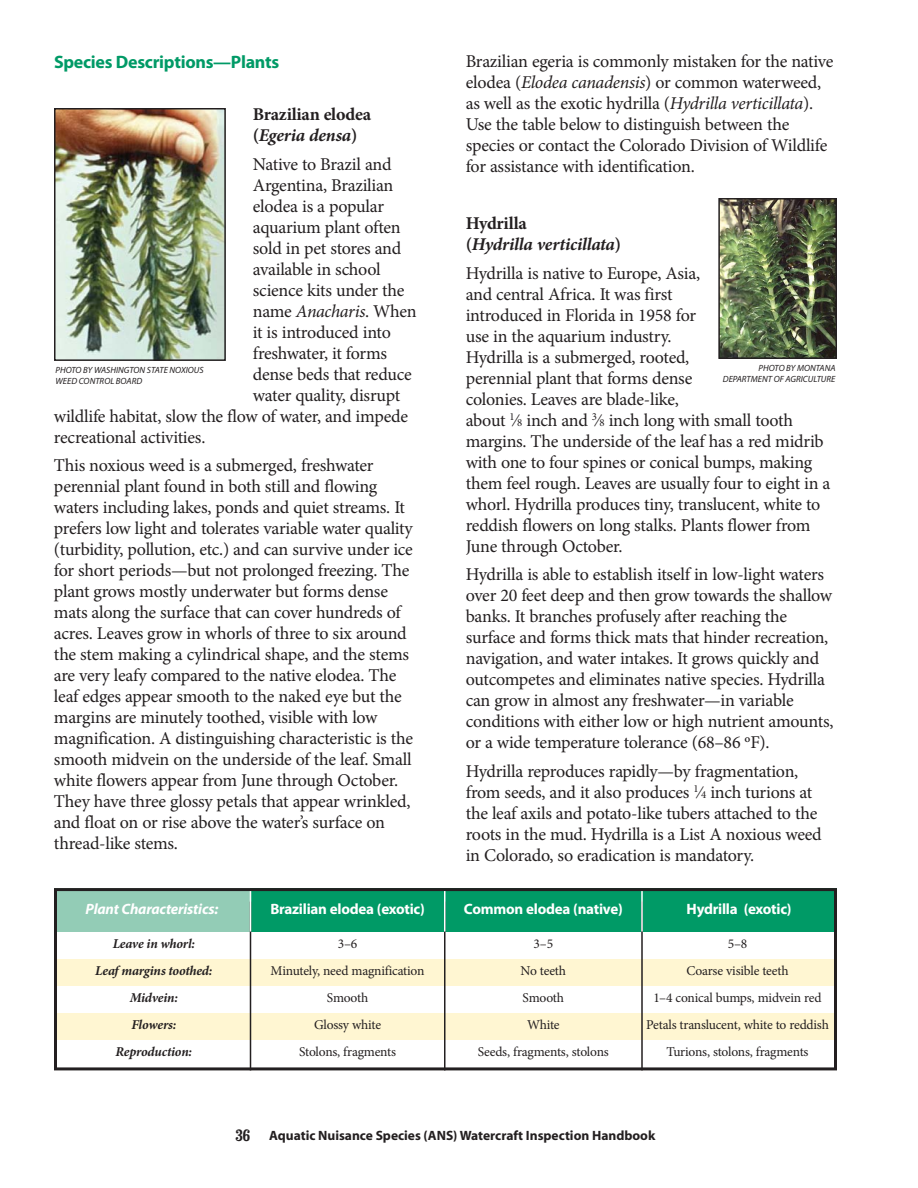
<style>
.page{position:relative;width:918px;height:1188px;background:#fff}
.page>*{position:absolute;margin:0;border:0;box-sizing:border-box;transform-origin:0 0}
.t1{font:18px/21px "Minion Pro";letter-spacing:-.015em;color:#231f20}
.t2{font:italic 700 18px/21px "Minion Pro";letter-spacing:-.015em;color:#231f20}
.t3{font:700 18px/21px "Minion Pro";letter-spacing:-.015em;color:#231f20}
.t4{font:700 18px "Myriad Pro";letter-spacing:-.015em;color:#009a66}
.t5{font:700 15px "Myriad Pro";letter-spacing:-.015em;color:#fff}
.t6{font:italic 700 15px "Myriad Pro";letter-spacing:-.015em;color:#fff}
.t7{font:13.5px/27px "Minion Pro";letter-spacing:-.015em;color:#231f20;text-align:center}
.t8{font:italic 700 13.5px/27px "Minion Pro";letter-spacing:-.015em;color:#231f20;text-align:center}
.t9{font:700 13.5px "Myriad";color:#231f20}
.t10{font:italic 9px/10.5px "Myriad Pro";color:#231f20}
.s1{font-style:italic}
.s2{font-style:normal}
.s3{font-size:10.8px}
.s4{font-family:"Clarendon";font-stretch:condensed;font-size:16.5px}
</style>
<div class="page">
<div style="left:54px;top:888px;width:783px;height:44px;background:#009a66"></div>
<div style="left:54px;top:888px;width:196px;height:44px;background:#93ccb6"></div>
<img style="left:57px;top:111px;width:166px;height:247px">
<div style="left:54px;top:108px;width:172px;height:253px;border:2px solid #231f20"></div>
<img style="left:721px;top:201px;width:113px;height:155px">
<div style="left:718px;top:198px;width:119px;height:161px;border:2px solid #231f20"></div>
<div style="left:54px;top:959px;width:783px;height:27px;background:#fff6d2"></div>
<div style="left:54px;top:1013px;width:783px;height:27px;background:#fff6d2"></div>
<div style="left:54px;top:888px;width:783px;height:182px;border:3px solid #231f20"></div>
<hr style="left:250px;top:902px;width:1px;height:168px;background:#231f20">
<hr style="left:250px;top:891px;width:1px;height:41px;background:#fff">
<hr style="left:444px;top:902px;width:2px;height:168px;background:#231f20">
<hr style="left:444px;top:891px;width:1px;height:41px;background:#fff">
<hr style="left:641px;top:902px;width:2px;height:168px;background:#231f20">
<hr style="left:641px;top:891px;width:2px;height:41px;background:#fff">
<p class="t1" style="left:466px;top:53px;width:369px">Brazilian egeria is commonly mistaken for the native elodea (<span class="s1">Elodea canadensis</span>) or common waterweed, as well as the exotic hydrilla (<span class="s1">Hydrilla verticillata</span>).<br>Use the table below to distinguish between the species or contact the Colorado Division of Wildlife for assistance with identification.</p>
<p class="t4" style="left:54px;top:55px;width:227px">Species Descriptions—Plants</p>
<p class="t3" style="left:253px;top:105px;width:120px">Brazilian elodea (<span class="s1">Egeria densa</span>)</p>
<p class="t1" style="left:253px;top:155px;width:140px">Native to Brazil and</p>
<p class="t1" style="left:253px;top:176px;width:142px">Argentina, Brazilian</p>
<p class="t1" style="left:253px;top:197px;width:133px">elodea is a popular</p>
<p class="t1" style="left:253px;top:218px;width:149px">aquarium plant often</p>
<p class="t1" style="left:253px;top:239px;width:150px">sold in pet stores and</p>
<p class="t1" style="left:253px;top:260px;width:129px">available in school</p>
<p class="t1" style="left:253px;top:281px;width:153px">science kits under the</p>
<p class="t1" style="left:253px;top:302px;width:165px">name <span class="s1">Anacharis</span>. When</p>
<p class="t1" style="left:253px;top:323px;width:140px">it is introduced into</p>
<p class="t1" style="left:253px;top:344px;width:136px">freshwater, it forms</p>
<p class="t1" style="left:253px;top:365px;width:160px">dense beds that reduce</p>
<p class="t1" style="left:253px;top:386px;width:149px">water quality, disrupt</p>
<p class="t1" style="left:54px;top:407px;width:356px">wildlife habitat, slow the flow of water, and impede</p>
<p class="t1" style="left:54px;top:428px;width:153px">recreational activities.</p>
<p class="t1" style="left:54px;top:456px;width:361px">This noxious weed is a submerged, freshwater perennial plant found in both still and flowing waters including lakes, ponds and quiet streams. It prefers low light and tolerates variable water quality (turbidity, pollution, etc.) and can survive under ice for short periods—but not prolonged freezing. The plant grows mostly underwater but forms dense mats along the surface that can cover hundreds of acres. Leaves grow in whorls of three to six around the stem making a cylindrical shape, and the stems are very leafy compared to the native elodea. The leaf edges appear smooth to the naked eye but the margins are minutely toothed, visible with low magnification. A distinguishing characteristic is the smooth midvein on the underside of the leaf. Small white flowers appear from June through October.<br>They have three glossy petals that appear wrinkled, and float on or rise above the water’s surface on thread-like stems.</p>
<p class="t2" style="left:466px;top:214px;width:157px"><span class="s2">Hydrilla<br>(</span>Hydrilla verticillata<span class="s2">)</span></p>
<p class="t1" style="left:466px;top:264px;width:366px">Hydrilla is native to Europe, Asia,<br>and central Africa. It was first<br>introduced in Florida in 1958 for<br>use in the aquarium industry.<br>Hydrilla is a submerged, rooted,<br>perennial plant that forms dense<br>colonies. Leaves are blade-like,<br>about <sup>1</sup>⁄<span class="s3">8</span> inch and <sup>3</sup>⁄<span class="s3">8</span> inch long with small tooth margins. The underside of the leaf has a red midrib with one to four spines or conical bumps, making them feel rough. Leaves are usually four to eight in a whorl. Hydrilla produces tiny, translucent, white to reddish flowers on long stalks. Plants flower from June through October.</p>
<p class="t1" style="left:466px;top:565px;width:369px">Hydrilla is able to establish itself in low-light waters over 20 feet deep and then grow towards the shallow banks. It branches profusely after reaching the surface and forms thick mats that hinder recreation, navigation, and water intakes. It grows quickly and outcompetes and eliminates native species. Hydrilla can grow in almost any freshwater—in variable conditions with either low or high nutrient amounts, or a wide temperature tolerance (68–86 ºF).</p>
<p class="t1" style="left:466px;top:762px;width:357px">Hydrilla reproduces rapidly—by fragmentation, from seeds, and it also produces <sup>1</sup>⁄<span class="s3">4</span> inch turions at the leaf axils and potato-like tubers attached to the roots in the mud. Hydrilla is a List A noxious weed in Colorado, so eradication is mandatory.</p>
<p class="t10" style="left:56px;top:366px;width:150px">PHOTO BY WASHINGTON STATE NOXIOUS<br>WEED CONTROL BOARD</p>
<p class="t10" style="left:723px;top:364px;width:114px;text-align:right">PHOTO BY MONTANA<br>DEPARTMENT OF AGRICULTURE</p>
<p class="t6" style="left:86px;top:900px;width:134px">Plant Characteristics:</p>
<p class="t5" style="left:270px;top:904px;width:156px">Brazilian elodea (exotic)</p>
<p class="t8" style="left:95px;top:932px;width:119px">Leave in whorl:<br>Leaf margins toothed:<br>Midvein:<br>Flowers:<br>Reproduction:</p>
<p class="t7" style="left:271px;top:932px;width:155px">3–6<br>Minutely, need magnification<br>Smooth<br>Glossy white<br>Stolons, fragments</p>
<p class="t5" style="left:464px;top:903px;width:160px">Common elodea (native)</p>
<p class="t5" style="left:687px;top:903px;width:106px">Hydrilla (exotic)</p>
<p class="t7" style="left:478px;top:932px;width:132px">3–5<br>No teeth<br>Smooth<br>White<br>Seeds, fragments, stolons</p>
<p class="t7" style="left:646px;top:932px;width:184px">5–8<br>Coarse visible teeth<br>1–4 conical bumps, midvein red<br>Petals translucent, white to reddish<br>Turions, stolons, fragments</p>
<p class="t9" style="left:236px;top:1131px;width:421px"><span class="s4">36</span> Aquatic Nuisance Species (ANS) Watercraft Inspection Handbook</p>
</div>
